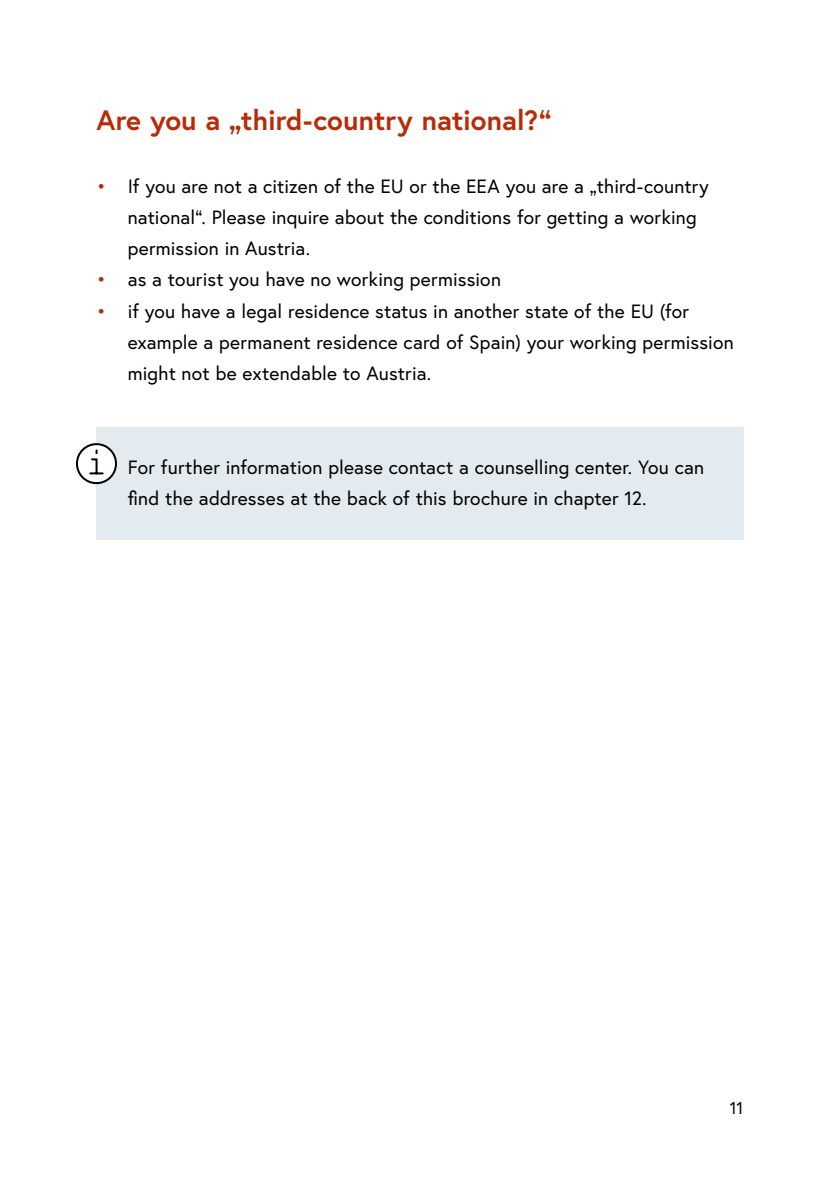
<style>
.page{position:relative;width:840px;height:1191px;background:#fff}
.page>*{position:absolute;margin:0;border:0;box-sizing:border-box;transform-origin:0 0}
.h2_ohne_Nummerierung{font:700 28px "Europa Austria";letter-spacing:-.005em;color:#b92b06}
.Infobox_p_Infobox_ohne_h{font:19.2px/31.2px "Europa Austria";letter-spacing:.005em;color:#000}
.t1{font:17px "Europa Austria";color:#000}
.s1{color:#b92b06}
</style>
<div class="page">
<div style="left:96px;top:427px;width:647px;height:113px;background:#e4ebf0"></div>
<svg style="left:76px;top:443px;width:41px;height:42px"></svg>
<h2 class="h2_ohne_Nummerierung" style="left:96px;top:101px;width:456px">Are you a „third-country national?“</h2>
<p class="Infobox_p_Infobox_ohne_h" style="left:128px;top:170px;width:582px;text-indent:-31px"><span class="s1">•</span> If you are not a citizen of the EU or the EEA you are a „third-country national“. Please inquire about the conditions for getting a working permission in Austria.</p>
<p class="Infobox_p_Infobox_ohne_h" style="left:96px;top:264px;width:406px"><span class="s1">•</span> as a tourist you have no working permission</p>
<p class="Infobox_p_Infobox_ohne_h" style="left:128px;top:295px;width:607px;text-indent:-31px"><span class="s1">•</span> if you have a legal residence status in another state of the EU (for example a permanent residence card of Spain) your working permission might not be extendable to Austria.</p>
<p class="Infobox_p_Infobox_ohne_h" style="left:128px;top:451px;width:577px">For further information please contact a counselling center. You can find the addresses at the back of this brochure in chapter 12.</p>
<p class="t1" style="left:729px;top:1096px;width:15px">11</p>
</div>
